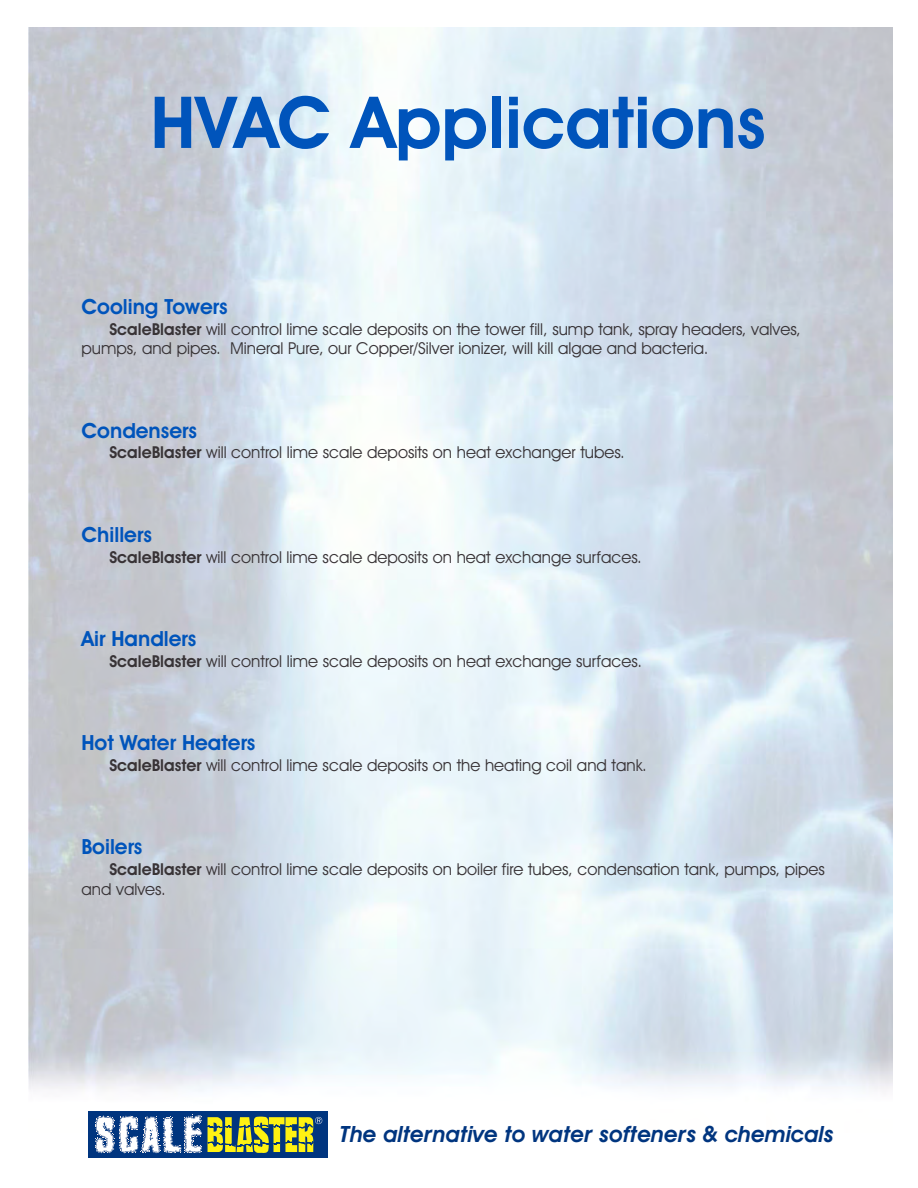
<style>
.page{position:relative;width:918px;height:1188px;background:#fff}
.page>*{position:absolute;margin:0;border:0;box-sizing:border-box;transform-origin:0 0}
.t1{font:600 72px "Avant Garde IT Cby BT";color:#0054bb}
.t2{font:italic 600 22.5px "Avant Garde IT Cby BT";color:#00357f}
.t3{font:600 21px "Avant Garde IT Cby BT";color:#0054bb}
.t4{font:16.5px/19.8px "Avant Garde IT Cby BT";color:#383336}
.s1{font-weight:600}
</style>
<div class="page">
<div style="left:88px;top:1111px;width:240px;height:47px;background:#00357f"></div>
<svg style="left:95px;top:1115px;width:227px;height:39px"></svg>
<h1 class="t1" style="left:150px;top:93px;width:617px">HVAC Applications</h1>
<p class="t3" style="left:82px;top:298px;width:148px">Cooling Towers</p>
<p class="t4" style="left:82px;top:320px;width:721px;text-indent:28px"><span class="s1">ScaleBlaster</span> will control lime scale deposits on the tower fill, sump tank, spray headers, valves, pumps, and pipes. Mineral Pure, our Copper/Silver ionizer, will kill algae and bacteria.</p>
<p class="t3" style="left:82px;top:422px;width:117px">Condensers</p>
<p class="t4" style="left:109px;top:444px;width:517px"><span class="s1">ScaleBlaster</span> will control lime scale deposits on heat exchanger tubes.</p>
<p class="t3" style="left:82px;top:526px;width:72px">Chillers</p>
<p class="t4" style="left:109px;top:548px;width:534px"><span class="s1">ScaleBlaster</span> will control lime scale deposits on heat exchange surfaces.</p>
<p class="t3" style="left:82px;top:630px;width:116px">Air Handlers</p>
<p class="t4" style="left:109px;top:653px;width:534px"><span class="s1">ScaleBlaster</span> will control lime scale deposits on heat exchange surfaces.</p>
<p class="t3" style="left:82px;top:734px;width:176px">Hot Water Heaters</p>
<p class="t4" style="left:109px;top:757px;width:539px"><span class="s1">ScaleBlaster</span> will control lime scale deposits on the heating coil and tank.</p>
<p class="t3" style="left:82px;top:838px;width:63px">Boilers</p>
<p class="t4" style="left:82px;top:861px;width:745px;text-indent:28px"><span class="s1">ScaleBlaster</span> will control lime scale deposits on boiler fire tubes, condensation tank, pumps, pipes and valves.</p>
<h2 class="t2" style="left:340px;top:1125px;width:496px">The alternative to water softeners &amp; chemicals</h2>
</div>
